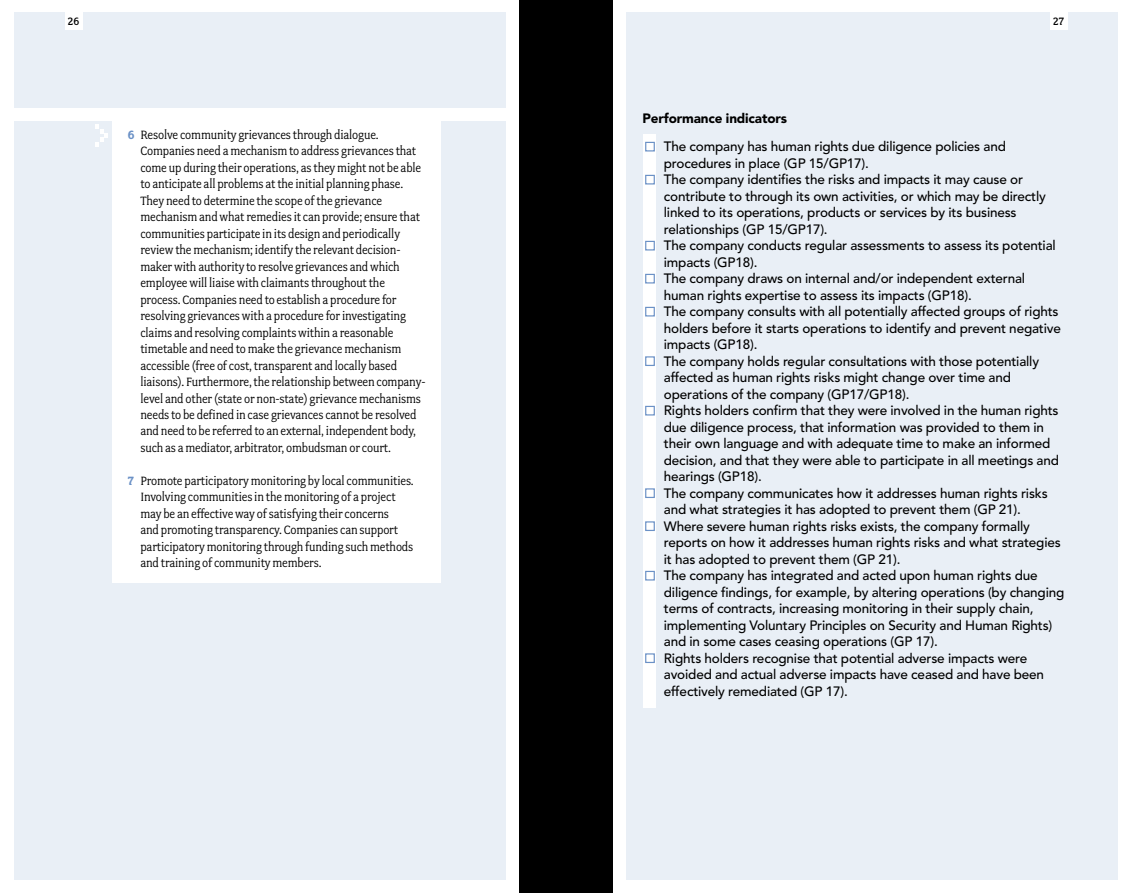
<style>
.page{position:relative;width:1132px;height:893px;background:#fff}
.page>*{position:absolute;margin:0;border:0;box-sizing:border-box;transform-origin:0 0}
.t1{font:500 13.5px/16.5px "Avenir LT Std";letter-spacing:-.01em;color:#000}
.t2{font:13.5px/16.5px "Fairplex Narrow OT";letter-spacing:-.01em;color:#000}
.t3{font:900 13.5px "Avenir LT Std";letter-spacing:-.01em;color:#000}
.t4{font:500 12px "Fairplex Narrow OT";color:#000}
.s1{font-weight:700;color:#6b91c6}
</style>
<div class="page">
<div style="left:14px;top:13px;width:491px;height:867px;background:#e9eff6"></div>
<div style="left:626px;top:13px;width:491px;height:867px;background:#e9eff6"></div>
<div style="left:65px;top:0;width:17px;height:30px;background:#fff"></div>
<div style="left:1049px;top:0;width:17px;height:30px;background:#fff"></div>
<div style="left:519px;top:0;width:93px;height:893px;background:#000"></div>
<div style="left:643px;top:134px;width:13px;height:574px;background:#fff"></div>
<div style="left:645px;top:142px;width:9px;height:9px;border:1px solid #6b91c6"></div>
<div style="left:645px;top:175px;width:9px;height:9px;border:1px solid #6b91c6"></div>
<div style="left:645px;top:241px;width:9px;height:9px;border:1px solid #6b91c6"></div>
<div style="left:645px;top:274px;width:9px;height:9px;border:1px solid #6b91c6"></div>
<div style="left:645px;top:307px;width:9px;height:9px;border:1px solid #6b91c6"></div>
<div style="left:645px;top:356px;width:9px;height:10px;border:1px solid #6b91c6"></div>
<div style="left:645px;top:406px;width:9px;height:9px;border:1px solid #6b91c6"></div>
<div style="left:645px;top:488px;width:9px;height:10px;border:1px solid #6b91c6"></div>
<div style="left:645px;top:521px;width:9px;height:10px;border:1px solid #6b91c6"></div>
<div style="left:645px;top:571px;width:9px;height:9px;border:1px solid #6b91c6"></div>
<div style="left:645px;top:653px;width:9px;height:10px;border:1px solid #6b91c6"></div>
<div style="left:14px;top:108px;width:500px;height:12px;background:#fff"></div>
<div style="left:113px;top:120px;width:328px;height:463px;background:#fff"></div>
<svg style="left:95px;top:125px;width:13px;height:21px"></svg>
<p class="t4" style="left:68px;top:14px;width:13px">26</p>
<p class="t4" style="left:1052px;top:14px;width:12px">27</p>
<p class="t2" style="left:140px;top:126px;width:286px;text-indent:-13px"><span class="s1">6</span> Resolve community grievances through dialogue.<br>Companies need a mechanism to address grievances that come up during their operations, as they might not be able to anticipate all problems at the initial planning phase.<br>They need to determine the scope of the grievance mechanism and what remedies it can provide; ensure that communities participate in its design and periodically review the mechanism; identify the relevant decision&shy;maker with authority to resolve grievances and which employee will liaise with claimants throughout the process. Companies need to establish a procedure for resolving grievances with a procedure for investigating claims and resolving complaints within a reasonable timetable and need to make the grievance mechanism accessible (free of cost, transparent and locally based liaisons). Furthermore, the relationship between company&shy;level and other (state or non-state) grievance mechanisms needs to be defined in case grievances cannot be resolved and need to be referred to an external, independent body, such as a mediator, arbitrator, ombudsman or court.</p>
<p class="t2" style="left:140px;top:473px;width:275px;text-indent:-13px"><span class="s1">7</span> Promote participatory monitoring by local communities.<br>Involving communities in the monitoring of a project may be an effective way of satisfying their concerns<br>and promoting transparency. Companies can support participatory monitoring through funding such methods and training of community members.</p>
<p class="t3" style="left:642px;top:110px;width:146px">Performance indicators</p>
<p class="t1" style="left:663px;top:138px;width:402px">The company has human rights due diligence policies and procedures in place (GP 15/GP17).<br>The company identifies the risks and impacts it may cause or contribute to through its own activities, or which may be directly linked to its operations, products or services by its business relationships (GP 15/GP17).<br>The company conducts regular assessments to assess its potential impacts (GP18).<br>The company draws on internal and/or independent external human rights expertise to assess its impacts (GP18).<br>The company consults with all potentially affected groups of rights holders before it starts operations to identify and prevent negative impacts (GP18).<br>The company holds regular consultations with those potentially affected as human rights risks might change over time and operations of the company (GP17/GP18).<br>Rights holders confirm that they were involved in the human rights due diligence process, that information was provided to them in their own language and with adequate time to make an informed decision, and that they were able to participate in all meetings and hearings (GP18).<br>The company communicates how it addresses human rights risks and what strategies it has adopted to prevent them (GP 21).<br>Where severe human rights risks exists, the company formally reports on how it addresses human rights risks and what strategies it has adopted to prevent them (GP 21).<br>The company has integrated and acted upon human rights due diligence findings, for example, by altering operations (by changing terms of contracts, increasing monitoring in their supply chain, implementing Voluntary Principles on Security and Human Rights) and in some cases ceasing operations (GP 17).<br>Rights holders recognise that potential adverse impacts were avoided and actual adverse impacts have ceased and have been effectively remediated (GP 17).</p>
</div>
